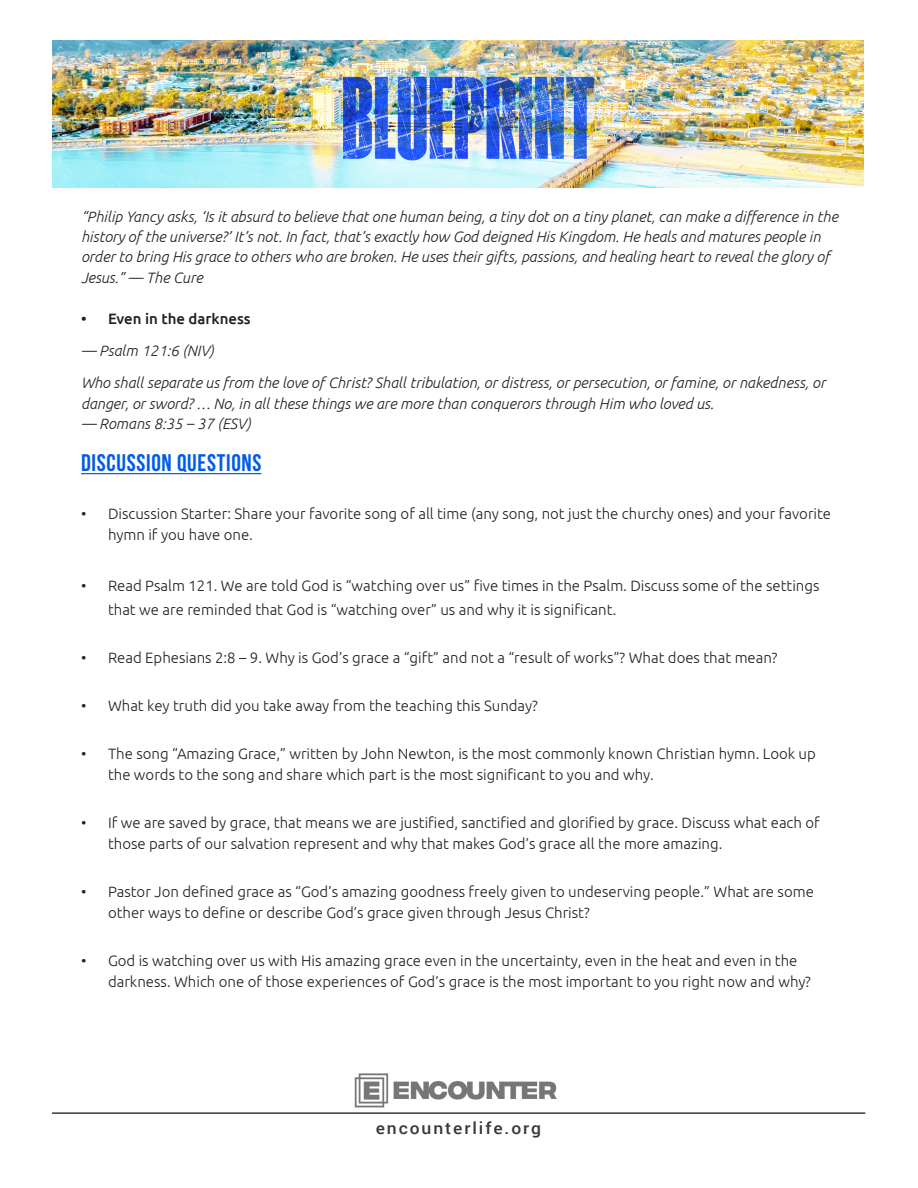
<style>
.page{position:relative;width:918px;height:1188px;background:#fff}
.page>*{position:absolute;margin:0;border:0;box-sizing:border-box;transform-origin:0 0}
.Message_-_verse{font:700 24px "Bebas Neue";letter-spacing:.03em;color:#005ce8}
.t1{font:500 16.5px "Roboto";letter-spacing:.11em;color:#36373a;scale:1.06 1}
.t2{font:300 15px/21px "Ubuntu";color:#231f20}
.Message_-_verse-2{font:italic 300 15px/20.2px "Ubuntu";color:#231f20}
.message_-_text_reg_n{font:500 15px "Ubuntu";color:#231f20}
</style>
<div class="page">
<img style="left:53px;top:40px;width:811px;height:148px">
<hr style="left:52px;top:1112px;width:813px;height:2px;background:#36373a">
<img style="left:354px;top:1073px;width:203px;height:35px">
<hr style="left:81px;top:473px;width:180px;height:1px;background:#005ce8">
<p class="Message_-_verse-2" style="left:81px;top:206px;width:759px">“Philip Yancy asks, ‘Is it absurd to believe that one human being, a tiny dot on a tiny planet, can make a difference in the history of the universe?’ It’s not. In fact, that’s exactly how God deigned His Kingdom. He heals and matures people in order to bring His grace to others who are broken. He uses their gifts, passions, and healing heart to reveal the glory of Jesus.” — The Cure</p>
<p class="message_-_text_reg_n" style="left:81px;top:309px;width:171px">• Even in the darkness</p>
<p class="Message_-_verse-2" style="left:81px;top:340px;width:134px">— Psalm 121:6 (NIV)</p>
<p class="Message_-_verse-2" style="left:81px;top:373px;width:746px">Who shall separate us from the love of Christ? Shall tribulation, or distress, or persecution, or famine, or nakedness, or danger, or sword? … No, in all these things we are more than conquerors through Him who loved us.</p>
<p class="Message_-_verse-2" style="left:81px;top:413px;width:171px">— Romans 8:35 – 37 (ESV)</p>
<p class="Message_-_verse" style="left:81px;top:450px;width:182px">DISCUSSION QUESTIONS</p>
<p class="t2" style="left:108px;top:503px;width:725px;text-indent:-27px">• Discussion Starter: Share your favorite song of all time (any song, not just the churchy ones) and your favorite hymn if you have one.</p>
<p class="t2" style="left:108px;top:573px;width:713px;line-height:24px;text-indent:-27px">• Read Psalm 121. We are told God is “watching over us” five times in the Psalm. Discuss some of the settings that we are reminded that God is “watching over” us and why it is significant.</p>
<p class="t2" style="left:81px;top:647px;width:698px">• Read Ephesians 2:8 – 9. Why is God’s grace a “gift” and not a “result of works”? What does that mean?</p>
<p class="t2" style="left:81px;top:695px;width:458px">• What key truth did you take away from the teaching this Sunday?</p>
<p class="t2" style="left:108px;top:743px;width:709px;text-indent:-27px">• The song “Amazing Grace,” written by John Newton, is the most commonly known Christian hymn. Look up the words to the song and share which part is the most significant to you and why.</p>
<p class="t2" style="left:108px;top:812px;width:713px;text-indent:-27px">• If we are saved by grace, that means we are justified, sanctified and glorified by grace. Discuss what each of those parts of our salvation represent and why that makes God’s grace all the more amazing.</p>
<p class="t2" style="left:108px;top:881px;width:707px;text-indent:-27px">• Pastor Jon defined grace as “God’s amazing goodness freely given to undeserving people.” What are some other ways to define or describe God’s grace given through Jesus Christ?</p>
<p class="t2" style="left:108px;top:950px;width:704px;text-indent:-27px">• God is watching over us with His amazing grace even in the uncertainty, even in the heat and even in the darkness. Which one of those experiences of God’s grace is the most important to you right now and why?</p>
<p class="t1" style="left:376px;top:1117px;width:158px">encounterlife.org</p>
</div>
